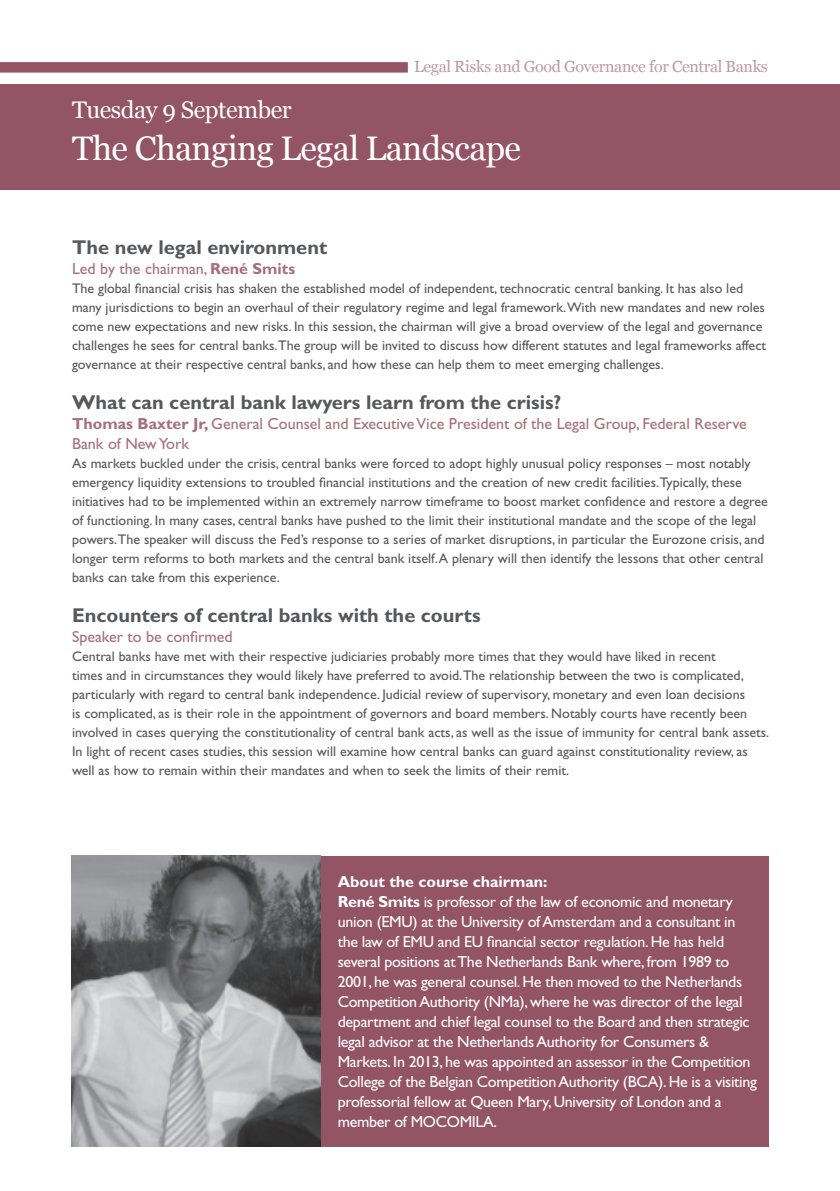
<style>
.page{position:relative;width:840px;height:1191px;background:#fff}
.page>*{position:absolute;margin:0;border:0;box-sizing:border-box;transform-origin:0 0}
.t1{font:34px "Georgia";letter-spacing:-.02em;color:#fff}
.t2{font:24px "Georgia";letter-spacing:-.02em;color:#fff}
.t3{font:700 20px "Gill Sans Std";color:#57585a}
.t4{font:16px/20px "Gill Sans Std";letter-spacing:-.02em;color:#fff}
.t5{font:16px/20px "Gill Sans Std";color:#a56f7b}
.t6{font:16px "Georgia";letter-spacing:-.02em;color:#c09ba1}
.t7{font:14px/19px "Gill Sans Std";color:#57585a}
.s1{font-weight:700}
</style>
<div class="page">
<div style="left:0;top:84px;width:839px;height:105px;background:#935465"></div>
<div style="left:0;top:62px;width:767px;height:10px;background:#935465"></div>
<div style="left:407px;top:62px;width:360px;height:18px;background:#fff"></div>
<div style="left:320px;top:856px;width:447px;height:290px;background:#935465"></div>
<img style="left:72px;top:856px;width:248px;height:290px">
<p class="t6" style="left:414px;top:55px;width:355px">Legal Risks and Good Governance for Central Banks</p>
<h2 class="t2" style="left:72px;top:93px;width:221px">Tuesday 9 September</h2>
<h1 class="t1" style="left:72px;top:124px;width:450px">The Changing Legal Landscape</h1>
<h2 class="t2" style="left:86px;top:93px;width:170px">hursday 18 April</h2>
<h1 class="t1" style="left:92px;top:124px;width:344px">argeting ‘Ri ht’ Practice</h1>
<h3 class="t3" style="left:72px;top:235px;width:256px">The new legal environment</h3>
<p class="t5" style="left:72px;top:258px;width:224px">Led by the chairman, <span class="s1">René Smits</span></p>
<p class="t7" style="left:72px;top:279px;width:695px">The global financial crisis has shaken the established model of independent, technocratic central banking. It has also led many jurisdictions to begin an overhaul of their regulatory regime and legal framework.With new mandates and new roles come new expectations and new risks. In this session, the chairman will give a broad overview of the legal and governance challenges he sees for central banks.The group will be invited to discuss how different statutes and legal frameworks affect governance at their respective central banks, and how these can help them to meet emerging challenges.</p>
<h3 class="t3" style="left:72px;top:390px;width:490px">What can central bank lawyers learn from the crisis?</h3>
<p class="t5" style="left:72px;top:413px;width:675px"><span class="s1">Thomas Baxter Jr,</span> General Counsel and Executive Vice President of the Legal Group, Federal Reserve<br>Bank of New York</p>
<p class="t7" style="left:72px;top:454px;width:696px">As markets buckled under the crisis, central banks were forced to adopt highly unusual policy responses – most notably emergency liquidity extensions to troubled financial institutions and the creation of new credit facilities.Typically, these initiatives had to be implemented within an extremely narrow timeframe to boost market confidence and restore a degree of functioning. In many cases, central banks have pushed to the limit their institutional mandate and the scope of the legal powers.The speaker will discuss the Fed’s response to a series of market disruptions, in particular the Eurozone crisis, and longer term reforms to both markets and the central bank itself. A plenary will then identify the lessons that other central banks can take from this experience.</p>
<h3 class="t3" style="left:72px;top:603px;width:410px">Encounters of central banks with the courts</h3>
<p class="t5" style="left:72px;top:626px;width:162px">Speaker to be confirmed</p>
<p class="t7" style="left:72px;top:647px;width:698px">Central banks have met with their respective judiciaries probably more times that they would have liked in recent<br>times and in circumstances they would likely have preferred to avoid.The relationship between the two is complicated, particularly with regard to central bank independence. Judicial review of supervisory, monetary and even loan decisions<br>is complicated, as is their role in the appointment of governors and board members. Notably courts have recently been involved in cases querying the constitutionality of central bank acts, as well as the issue of immunity for central bank assets.<br>In light of recent cases studies, this session will examine how central banks can guard against constitutionality review, as well as how to remain within their mandates and when to seek the limits of their remit.</p>
<p class="t4" style="left:337px;top:871px;width:420px"><span class="s1">About the course chairman:<br>René Smits</span> is professor of the law of economic and monetary union (EMU) at the University of Amsterdam and a consultant in the law of EMU and EU financial sector regulation. He has held several positions at The Netherlands Bank where, from 1989 to 2001, he was general counsel. He then moved to the Netherlands Competition Authority (NMa), where he was director of the legal department and chief legal counsel to the Board and then strategic legal advisor at the Netherlands Authority for Consumers &amp; Markets. In 2013, he was appointed an assessor in the Competition College of the Belgian Competition Authority (BCA). He is a visiting professorial fellow at Queen Mary, University of London and a member of MOCOMILA.</p>
</div>
